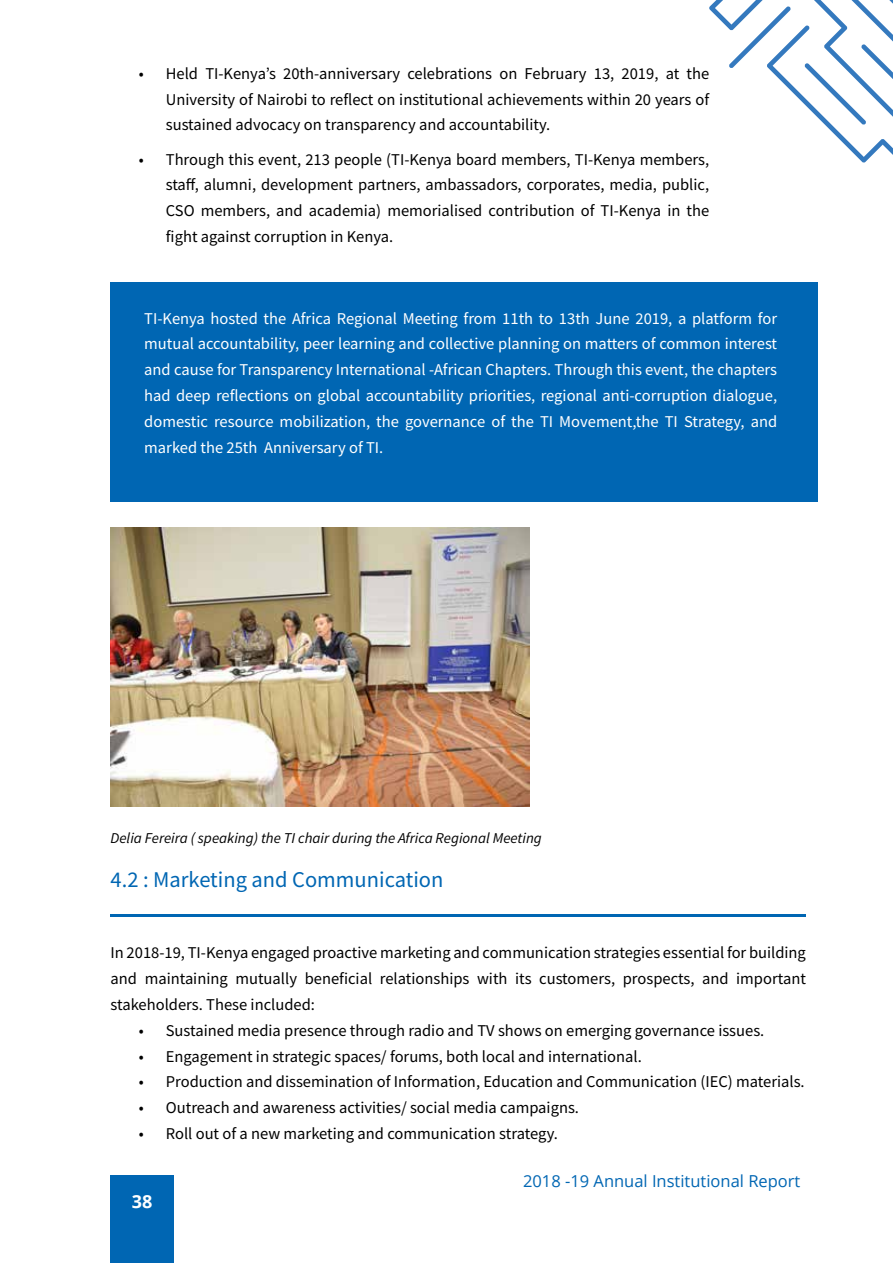
<style>
.page{position:relative;width:893px;height:1263px;background:#fff}
.page>*{position:absolute;margin:0;border:0;box-sizing:border-box;transform-origin:0 0}
.t1{font:22.5px "Source Sans Pro";color:#0066b3}
.t2{font:700 18px "Open Sans";color:#fff}
.t3{font:16.5px/25.8px "Source Sans Pro";color:#000;text-align:justify}
.t4{font:16.5px/25.8px "Source Sans Pro";color:#fff;text-align:justify}
.t5{font:16.5px "Open Sans";color:#0066b3}
.t6{font:italic 15px "Source Sans Pro";color:#000}
</style>
<div class="page">
<div style="left:111px;top:1175px;width:63px;height:88px;background:#0066b3"></div>
<hr style="left:111px;top:914px;width:695px;height:3px;background:#0066b3">
<img style="left:111px;top:527px;width:419px;height:280px">
<div style="left:111px;top:282px;width:707px;height:220px;background:#0066b3"></div>
<svg style="left:709px;top:0;width:184px;height:163px"></svg>
<p class="t3" style="left:166px;top:60px;width:545px;text-indent:-27px">• Held TI-Kenya’s 20th-anniversary celebrations on February 13, 2019, at the University of Nairobi to reflect on institutional achievements within 20 years of sustained advocacy on transparency and accountability.</p>
<p class="t3" style="left:166px;top:146px;width:545px;text-indent:-27px">• Through this event, 213 people (TI-Kenya board members, TI-Kenya members, staff, alumni, development partners, ambassadors, corporates, media, public, CSO members, and academia) memorialised contribution of TI-Kenya in the fight against corruption in Kenya.</p>
<p class="t4" style="left:144px;top:305px;width:634px">TI-Kenya hosted the Africa Regional Meeting from 11th to 13th June 2019, a platform for mutual accountability, peer learning and collective planning on matters of common interest and cause for Transparency International -African Chapters. Through this event, the chapters had deep reflections on global accountability priorities, regional anti-corruption dialogue, domestic resource mobilization, the governance of the TI Movement,the TI Strategy, and marked the 25th Anniversary of TI.</p>
<p class="t6" style="left:111px;top:828px;width:433px">Delia Fereira ( speaking) the TI chair during the Africa Regional Meeting</p>
<h1 class="t1" style="left:111px;top:865px;width:334px">4.2 : Marketing and Communication</h1>
<p class="t3" style="left:111px;top:940px;width:697px">In 2018-19, TI-Kenya engaged proactive marketing and communication strategies essential for building and maintaining mutually beneficial relationships with its customers, prospects, and important stakeholders. These included:</p>
<p class="t3" style="left:139px;top:1017px;width:627px">• Sustained media presence through radio and TV shows on emerging governance issues.</p>
<p class="t3" style="left:139px;top:1043px;width:504px">• Engagement in strategic spaces/ forums, both local and international.</p>
<p class="t3" style="left:139px;top:1069px;width:667px">• Production and dissemination of Information, Education and Communication (IEC) materials.</p>
<p class="t3" style="left:139px;top:1095px;width:442px">• Outreach and awareness activities/ social media campaigns.</p>
<p class="t3" style="left:139px;top:1120px;width:421px">• Roll out of a new marketing and communication strategy.</p>
<p class="t2" style="left:132px;top:1189px;width:22px">38</p>
<p class="t5" style="left:523px;top:1170px;width:279px">2018 -19 Annual Institutional Report</p>
</div>
